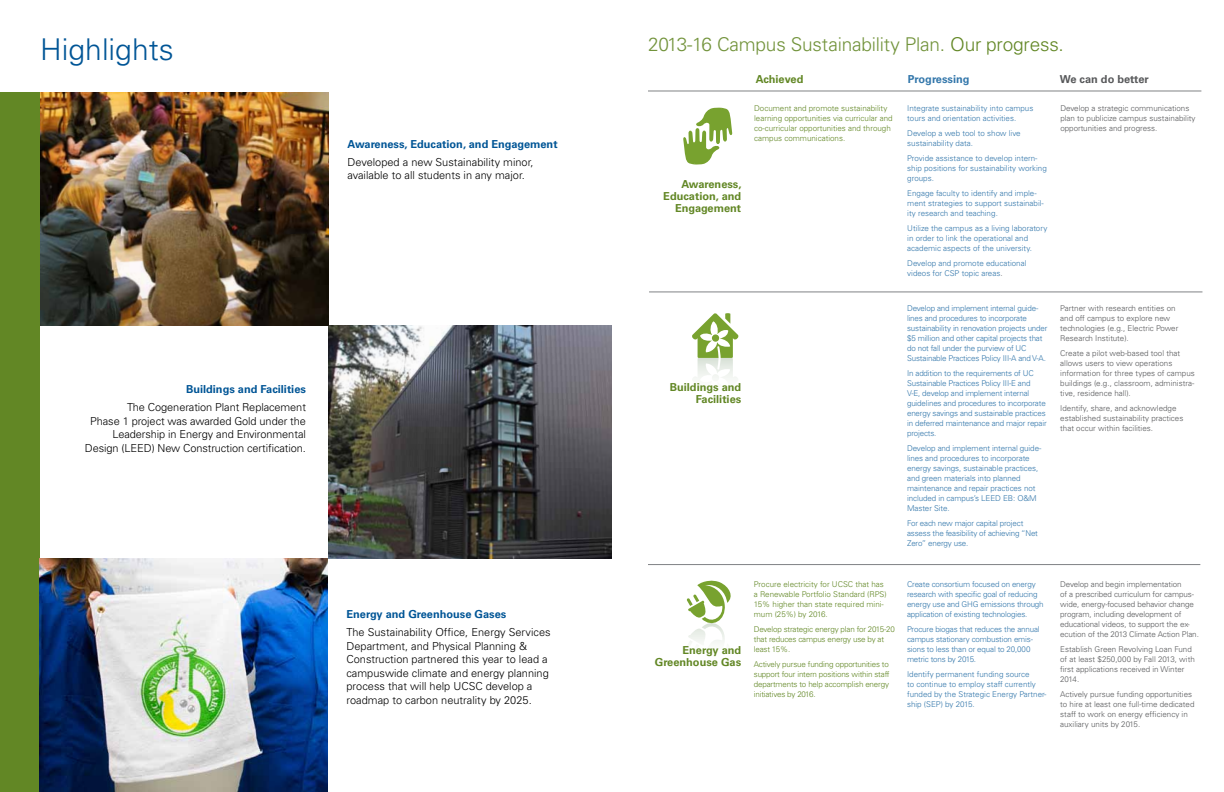
<style>
.page{position:relative;width:1224px;height:792px;background:#fff}
.page>*{position:absolute;margin:0;border:0;box-sizing:border-box;transform-origin:0 0}
.t1{font:300 30px "Univers";color:#005596}
.t2{font:300 19px "Univers";letter-spacing:-.01em;color:#72933b}
.t3{font:300 11px/13.5px "Univers";color:#000}
.t4{font:700 11px/12px "Univers";color:#628725;text-align:right}
.t5{font:700 11px "Univers";color:#005596}
.t6{font:700 11px "Univers";color:#58595b}
.t7{font:700 11px "Univers";color:#3377ab}
.t8{font:300 8px/10px "Univers";letter-spacing:-.02em;color:#3377ab}
.t9{font:300 8px/10px "Univers";color:#58595b}
.t10{font:300 8px/10px "Univers";color:#3377ab}
.t11{font:300 8px/10px "Univers";color:#628725}
.t12{font:300 8px/10px "Univers";letter-spacing:-.02em;color:#628725}
.s1{color:#628725}
.s2{color:#58595b}
</style>
<div class="page">
<img style="left:328px;top:326px;width:284px;height:233px">
<img style="left:40px;top:93px;width:288px;height:233px">
<div style="left:0;top:92px;width:40px;height:700px;background:#628725"></div>
<hr style="left:648px;top:91px;width:553px;height:1px;background:#808285">
<hr style="left:649px;top:292px;width:553px;height:1px;background:#808285">
<hr style="left:648px;top:564px;width:552px;height:1px;background:#808285">
<svg style="left:692px;top:313px;width:47px;height:65px"></svg>
<svg style="left:683px;top:108px;width:49px;height:57px"></svg>
<div style="left:713px;top:109px;width:13px;height:9px;background:#78a22f"></div>
<div style="left:709px;top:111px;width:13px;height:8px;background:#78a22f"></div>
<svg style="left:686px;top:580px;width:45px;height:63px"></svg>
<img style="left:40px;top:559px;width:288px;height:233px">
<h1 class="t1" style="left:40px;top:31px;width:135px">Highlights</h1>
<h2 class="t2" style="left:648px;top:33px;width:417px">2013-16 Campus Sustainability Plan. <span class="s1">Our progress.</span></h2>
<h3 class="t5" style="left:348px;top:137px;width:212px">Awareness, Education, and Engagement</h3>
<h3 class="t3" style="left:348px;top:155px;width:187px">Developed a new Sustainability minor, available to all students in any major.</h3>
<h3 class="t5" style="left:186px;top:383px;width:121px">Buildings and Facilities</h3>
<h3 class="t3" style="left:85px;top:401px;width:223px;text-align:right">The Cogeneration Plant Replacement<br>Phase 1 project was awarded Gold under the Leadership in Energy and Environmental Design (LEED) New Construction certification.</h3>
<h3 class="t5" style="left:346px;top:608px;width:161px">Energy and Greenhouse Gases</h3>
<p class="t3" style="left:346px;top:626px;width:206px">The Sustainability Office, Energy Services Department, and Physical Planning &amp; Construction partnered this year to lead a campuswide climate and energy planning process that will help UCSC develop a roadmap to carbon neutrality by 2025.</p>
<h3 class="t4" style="left:663px;top:178px;width:80px">Awareness,<br>Education, and<br>Engagement</h3>
<h3 class="t4" style="left:670px;top:381px;width:73px">Buildings and<br>Facilities</h3>
<h3 class="t4" style="left:756px;top:73px;width:49px">Achieved</h3>
<h3 class="t7" style="left:908px;top:72px;width:63px">Progressing</h3>
<h3 class="t6" style="left:1060px;top:72px;width:90px">We can do better</h3>
<p class="t11" style="left:754px;top:103px;width:140px">Document and promote sustainability learning opportunities via curricular and co-curricular opportunities and through campus communications.</p>
<p class="t10" style="left:907px;top:103px;width:128px">Integrate sustainability into campus tours and orientation activities.</p>
<p class="t10" style="left:907px;top:128px;width:115px">Develop a web tool to show live sustainability data.</p>
<p class="t10" style="left:907px;top:154px;width:141px">Provide assistance to develop intern&shy;ship positions for sustainability working groups.</p>
<p class="t10" style="left:907px;top:189px;width:138px">Engage faculty to identify and imple&shy;ment strategies to support sustainabil&shy;ity research and teaching.</p>
<p class="t10" style="left:907px;top:224px;width:142px">Utilize the campus as a living laboratory in order to link the operational and academic aspects of the university.</p>
<p class="t10" style="left:907px;top:259px;width:121px">Develop and promote educational videos for CSP topic areas<span class="s2">.</span></p>
<p class="t8" style="left:907px;top:303px;width:142px">Develop and implement internal guide&shy;lines and procedures to incorporate sustainability in renovation projects under $5 million and other capital projects that do not fall under the purview of UC Sustainable Practices Policy III-A and V-A.</p>
<p class="t8" style="left:907px;top:368px;width:141px">In addition to the requirements of UC Sustainable Practices Policy III-E and<br>V-E, develop and implement internal guidelines and procedures to incorporate energy savings and sustainable practices in deferred maintenance and major repair projects.</p>
<p class="t8" style="left:907px;top:443px;width:136px">Develop and implement internal guide&shy;lines and procedures to incorporate energy savings, sustainable practices, and green materials into planned maintenance and repair practices not included in campus’s LEED EB: O&amp;M Master Site.</p>
<p class="t8" style="left:907px;top:518px;width:132px">For each new major capital project assess the feasibility of achieving “Net<br>Zero” energy use.</p>
<p class="t9" style="left:1060px;top:103px;width:137px">Develop a strategic communications plan to publicize campus sustainability opportunities and progress.</p>
<p class="t9" style="left:1060px;top:303px;width:120px">Partner with research entities on and off campus to explore new technologies (e.g., Electric Power<br>Research Institute).</p>
<p class="t9" style="left:1060px;top:348px;width:136px">Create a pilot web-based tool that allows users to view operations information for three types of campus buildings (e.g., classroom, administra&shy;tive, residence hall).</p>
<p class="t9" style="left:1060px;top:403px;width:125px">Identify, share, and acknowledge established sustainability practices that occur within facilities.</p>
<h3 class="t4" style="left:655px;top:644px;width:88px">Energy and<br>Greenhouse Gas</h3>
<p class="t11" style="left:754px;top:579px;width:134px">Procure electricity for UCSC that has a Renewable Portfolio Standard (RPS)<br>15% higher than state required mini&shy;mum (25%) by 2016.</p>
<p class="t12" style="left:754px;top:624px;width:143px">Develop strategic energy plan for 2015-20 that reduces campus energy use by at least 15%.</p>
<p class="t11" style="left:754px;top:659px;width:137px;text-align:justify">Actively pursue funding opportunities to support four intern positions within staff departments to help accomplish energy initiatives by 2016.</p>
<p class="t8" style="left:907px;top:579px;width:138px">Create consortium focused on energy research with specific goal of reducing energy use and GHG emissions through application of existing technologies.</p>
<p class="t8" style="left:907px;top:624px;width:134px">Procure biogas that reduces the annual campus stationary combustion emis&shy;sions to less than or equal to 20,000 metric tons by 2015.</p>
<p class="t10" style="left:907px;top:669px;width:141px">Identify permanent funding source<br>to continue to employ staff currently funded by the Strategic Energy Partner&shy;ship (SEP) by 2015.</p>
<p class="t9" style="left:1060px;top:579px;width:140px">Develop and begin implementation<br>of a prescribed curriculum for campus&shy;wide, energy-focused behavior change program, including development of educational videos, to support the ex&shy;ecution of the 2013 Climate Action Plan.</p>
<p class="t9" style="left:1060px;top:644px;width:136px">Establish Green Revolving Loan Fund of at least $250,000 by Fall 2013, with first applications received in Winter<br>2014.</p>
<p class="t9" style="left:1060px;top:689px;width:136px">Actively pursue funding opportunities to hire at least one full-time dedicated staff to work on energy efficiency in auxiliary units by 2015.</p>
</div>
